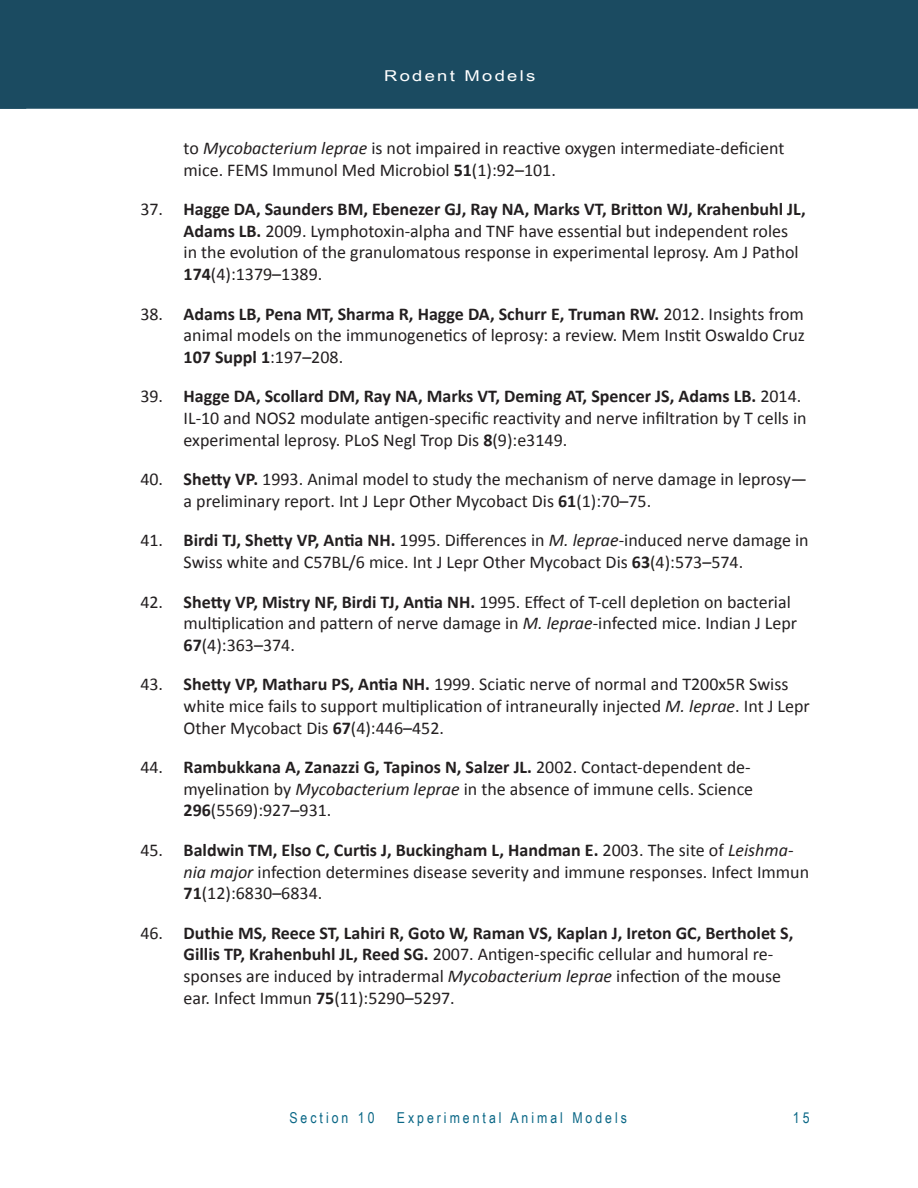
<style>
.page{position:relative;width:918px;height:1188px;background:#fff}
.page>*{position:absolute;margin:0;border:0;box-sizing:border-box;transform-origin:0 0}
.Bibliography{font:18px/21.6px "Calibri";color:#231f20}
.t1{font:15px "Arial Narrow";letter-spacing:.2em;color:#0a6786}
.t2{font:15px "Arial Narrow";letter-spacing:.1em;color:#fff;scale:1.5 1}
.s1{font-style:italic}
.s2{font-weight:700}
</style>
<div class="page">
<div style="left:0;top:0;width:918px;height:109px;background:#1b4b61"></div>
<p class="t2" style="left:384px;top:65px;width:102px">Rodent Models</p>
<p class="Bibliography" style="left:184px;top:136px;width:602px">to <span class="s1">Mycobacterium leprae</span> is not impaired in reactive oxygen intermediate-deficient mice. FEMS Immunol Med Microbiol <span class="s2">51</span>(1):92–101.</p>
<p class="Bibliography" style="left:184px;top:197px;width:624px;text-indent:-43px">37. <span class="s2">Hagge DA, Saunders BM, Ebenezer GJ, Ray NA, Marks VT, Britton WJ, Krahenbuhl JL, Adams LB.</span> 2009. Lymphotoxin-alpha and TNF have essential but independent roles in the evolution of the granulomatous response in experimental leprosy. Am J Pathol <span class="s2">174</span>(4):1379–1389.</p>
<p class="Bibliography" style="left:184px;top:302px;width:623px;text-align:justify;text-indent:-43px">38. <span class="s2">Adams LB, Pena MT, Sharma R, Hagge DA, Schurr E, Truman RW.</span> 2012. Insights from animal models on the immunogenetics of leprosy: a review. Mem Instit Oswaldo Cruz <span class="s2">107 Suppl 1</span>:197–208.</p>
<p class="Bibliography" style="left:184px;top:385px;width:625px;text-indent:-43px">39. <span class="s2">Hagge DA, Scollard DM, Ray NA, Marks VT, Deming AT, Spencer JS, Adams LB.</span> 2014.<br>IL-10 and NOS2 modulate antigen-specific reactivity and nerve infiltration by T cells in experimental leprosy. PLoS Negl Trop Dis <span class="s2">8</span>(9):e3149.</p>
<p class="Bibliography" style="left:184px;top:467px;width:625px;text-indent:-43px">40. <span class="s2">Shetty VP.</span> 1993. Animal model to study the mechanism of nerve damage in leprosy— a preliminary report. Int J Lepr Other Mycobact Dis <span class="s2">61</span>(1):70–75.</p>
<p class="Bibliography" style="left:184px;top:529px;width:627px;text-indent:-43px">41. <span class="s2">Birdi TJ, Shetty VP, Antia NH.</span> 1995. Differences in <span class="s1">M. leprae</span>-induced nerve damage in<br>Swiss white and C57BL/6 mice. Int J Lepr Other Mycobact Dis <span class="s2">63</span>(4):573–574.</p>
<p class="Bibliography" style="left:184px;top:590px;width:615px;text-indent:-43px">42. <span class="s2">Shetty VP, Mistry NF, Birdi TJ, Antia NH.</span> 1995. Effect of T-cell depletion on bacterial multiplication and pattern of nerve damage in <span class="s1">M. leprae</span>-infected mice. Indian J Lepr<br><span class="s2">67</span>(4):363–374.</p>
<p class="Bibliography" style="left:184px;top:673px;width:628px;text-indent:-43px">43. <span class="s2">Shetty VP, Matharu PS, Antia NH.</span> 1999. Sciatic nerve of normal and T200x5R Swiss white mice fails to support multiplication of intraneurally injected <span class="s1">M. leprae</span>. Int J Lepr<br>Other Mycobact Dis <span class="s2">67</span>(4):446–452.</p>
<p class="Bibliography" style="left:184px;top:756px;width:571px;text-indent:-43px">44. <span class="s2">Rambukkana A, Zanazzi G, Tapinos N, Salzer JL.</span> 2002. Contact-dependent de&shy;myelination by <span class="s1">Mycobacterium leprae</span> in the absence of immune cells. Science<br><span class="s2">296</span>(5569):927–931.</p>
<p class="Bibliography" style="left:184px;top:838px;width:627px;text-indent:-43px">45. <span class="s2">Baldwin TM, Elso C, Curtis J, Buckingham L, Handman E.</span> 2003. The site of <span class="s1">Leishma&shy;nia major</span> infection determines disease severity and immune responses. Infect Immun<br><span class="s2">71</span>(12):6830–6834.</p>
<p class="Bibliography" style="left:184px;top:921px;width:611px;text-indent:-43px">46. <span class="s2">Duthie MS, Reece ST, Lahiri R, Goto W, Raman VS, Kaplan J, Ireton GC, Bertholet S, Gillis TP, Krahenbuhl JL, Reed SG.</span> 2007. Antigen-specific cellular and humoral re&shy;sponses are induced by intradermal <span class="s1">Mycobacterium leprae</span> infection of the mouse ear. Infect Immun <span class="s2">75</span>(11):5290–5297.</p>
<p class="t1" style="left:289px;top:1107px;width:87px">Section 10</p>
<p class="t1" style="left:397px;top:1107px;width:232px">Experimental Animal Models</p>
<p class="t1" style="left:793px;top:1107px;width:18px">15</p>
</div>
